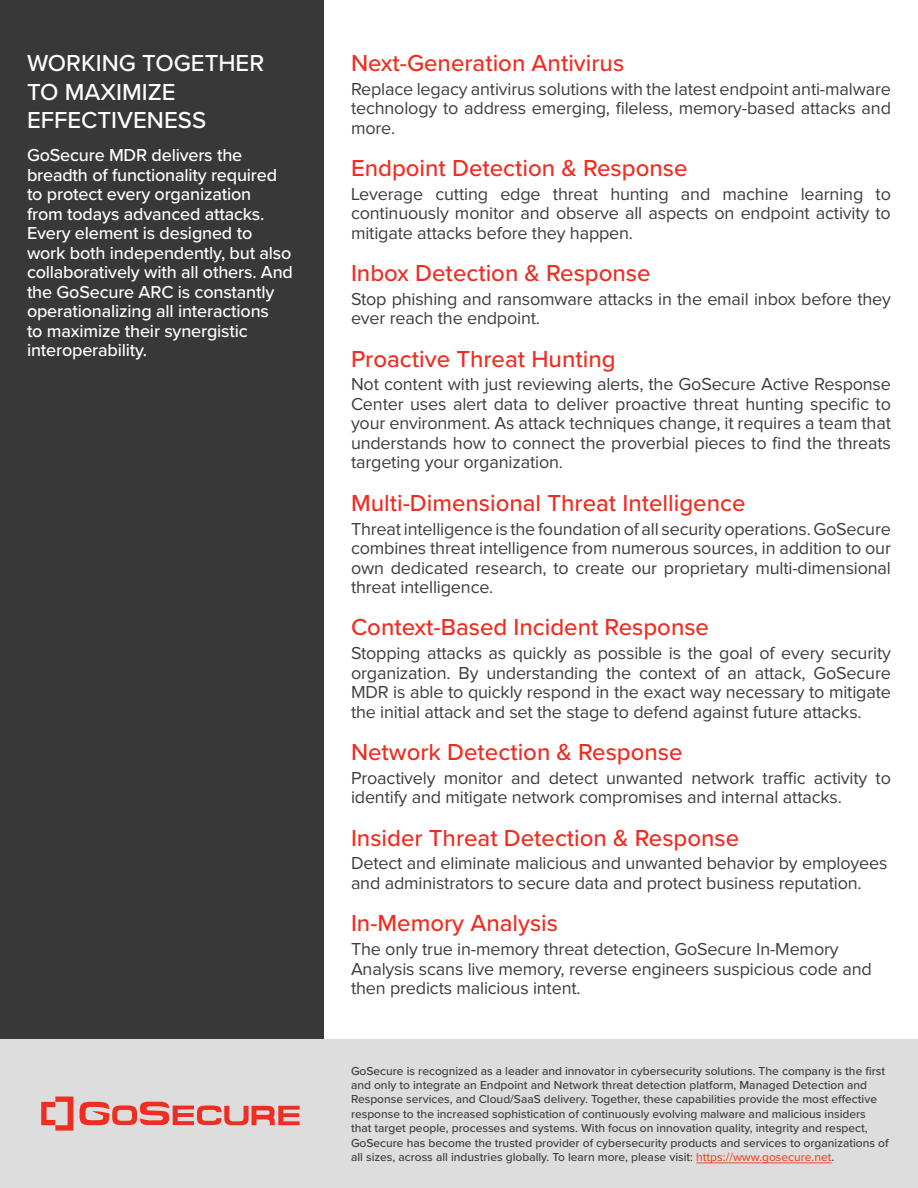
<style>
.page{position:relative;width:918px;height:1188px;background:#fff}
.page>*{position:absolute;margin:0;border:0;box-sizing:border-box;transform-origin:0 0}
.t1{font:500 24px "Proxima Nova";color:#ee2e22}
.t2{font:500 24px/28.8px "Proxima Nova";color:#fff}
.t3{font:18px/19.5px "Proxima Nova";letter-spacing:-.01em;color:#3e3e3f;text-align:justify}
.t4{font:500 18px/19.5px "Proxima Nova";letter-spacing:-.01em;color:#fff}
.t5{font:500 12px/14.4px "Proxima Nova";color:#3e3e3f}
.s1{color:#ef4c2f}
</style>
<div class="page">
<div style="left:0;top:0;width:324px;height:1039px;background:#383839"></div>
<div style="left:0;top:1039px;width:918px;height:149px;background:#dedddd"></div>
<svg style="left:80px;top:1102px;width:220px;height:23px"></svg>
<svg style="left:41px;top:1097px;width:32px;height:34px"></svg>
<hr style="left:696px;top:1162px;width:136px;height:1px;background:#ef4c2f">
<h1 class="t2" style="left:27px;top:48px;width:239px">WORKING TOGETHER<br>TO MAXIMIZE<br>EFFECTIVENESS</h1>
<p class="t4" style="left:27px;top:145px;width:268px">GoSecure MDR delivers the breadth of functionality required to protect every organization<br>from todays advanced attacks.<br>Every element is designed to work both independently, but also collaboratively with all others. And the GoSecure ARC is constantly operationalizing all interactions<br>to maximize their synergistic interoperability.</p>
<h1 class="t1" style="left:351px;top:45px;width:275px">Next-Generation Antivirus</h1>
<p class="t3" style="left:351px;top:80px;width:542px">Replace legacy antivirus solutions with the latest endpoint anti-malware technology to address emerging, fileless, memory-based attacks and more.</p>
<h1 class="t1" style="left:351px;top:150px;width:338px">Endpoint Detection &amp; Response</h1>
<p class="t3" style="left:351px;top:185px;width:541px">Leverage cutting edge threat hunting and machine learning to continuously monitor and observe all aspects on endpoint activity to mitigate attacks before they happen.</p>
<h1 class="t1" style="left:351px;top:255px;width:301px">Inbox Detection &amp; Response</h1>
<p class="t3" style="left:351px;top:290px;width:542px">Stop phishing and ransomware attacks in the email inbox before they ever reach the endpoint.</p>
<h1 class="t1" style="left:351px;top:341px;width:266px">Proactive Threat Hunting</h1>
<p class="t3" style="left:351px;top:376px;width:542px">Not content with just reviewing alerts, the GoSecure Active Response Center uses alert data to deliver proactive threat hunting specific to your environment. As attack techniques change, it requires a team that understands how to connect the proverbial pieces to find the threats targeting your organization.</p>
<h1 class="t1" style="left:351px;top:485px;width:396px">Multi-Dimensional Threat Intelligence</h1>
<p class="t3" style="left:351px;top:520px;width:541px">Threat intelligence is the foundation of all security operations. GoSecure combines threat intelligence from numerous sources, in addition to our own dedicated research, to create our proprietary multi-dimensional threat intelligence.</p>
<h1 class="t1" style="left:351px;top:610px;width:360px">Context-Based Incident Response</h1>
<p class="t3" style="left:351px;top:644px;width:541px">Stopping attacks as quickly as possible is the goal of every security organization. By understanding the context of an attack, GoSecure MDR is able to quickly respond in the exact way necessary to mitigate the initial attack and set the stage to defend against future attacks.</p>
<h1 class="t1" style="left:351px;top:734px;width:333px">Network Detection &amp; Response</h1>
<p class="t3" style="left:351px;top:769px;width:542px">Proactively monitor and detect unwanted network traffic activity to identify and mitigate network compromises and internal attacks.</p>
<h1 class="t1" style="left:351px;top:820px;width:390px">Insider Threat Detection &amp; Response</h1>
<p class="t3" style="left:351px;top:854px;width:538px">Detect and eliminate malicious and unwanted behavior by employees and administrators to secure data and protect business reputation.</p>
<h1 class="t1" style="left:351px;top:905px;width:209px">In-Memory Analysis</h1>
<p class="t3" style="left:351px;top:940px;width:522px;text-align:left">The only true in-memory threat detection, GoSecure In-Memory<br>Analysis scans live memory, reverse engineers suspicious code and then predicts malicious intent.</p>
<p class="t5" style="left:351px;top:1063px;width:539px">GoSecure is recognized as a leader and innovator in cybersecurity solutions. The company is the first and only to integrate an Endpoint and Network threat detection platform, Managed Detection and Response services, and Cloud/SaaS delivery. Together, these capabilities provide the most effective response to the increased sophistication of continuously evolving malware and malicious insiders that target people, processes and systems. With focus on innovation quality, integrity and respect, GoSecure has become the trusted provider of cybersecurity products and services to organizations of all sizes, across all industries globally. To learn more, please visit: <span class="s1">https://www.gosecure.net</span>.</p>
</div>
